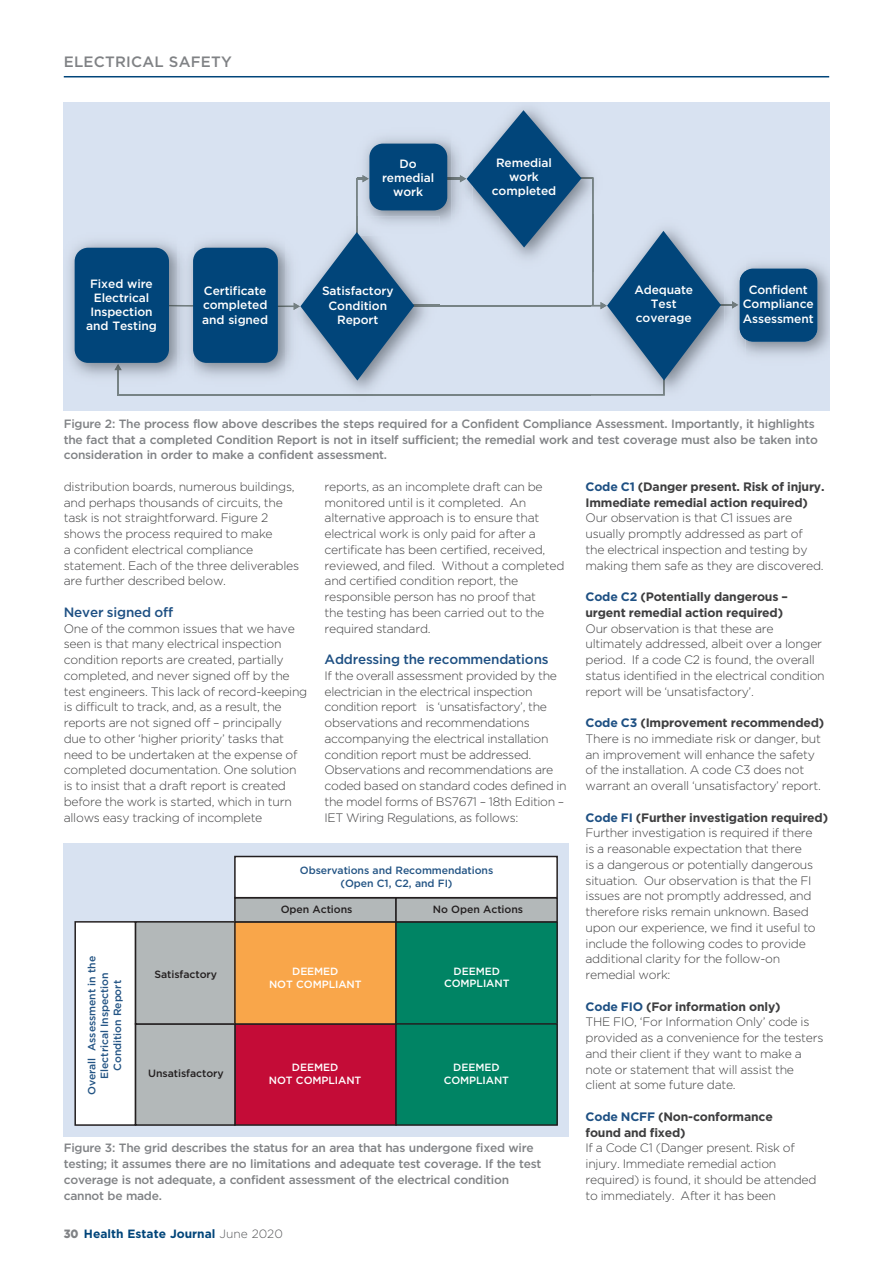
<style>
.page{position:relative;width:893px;height:1263px;background:#fff}
.page>*{position:absolute;margin:0;border:0;box-sizing:border-box;transform-origin:0 0}
.t1{font:500 15px "Gotham";letter-spacing:.015em;color:#808285}
.t2{font:500 13.5px "Gotham";letter-spacing:-.015em;color:#1e5083}
.t3{font:300 12.15px/15.8px "Gotham";letter-spacing:-.02em;color:#3e3e3f}
.t4{font:700 12.15px/15.8px "Gotham";letter-spacing:-.015em;color:#3e3e3f}
.t5{font:500 12px/15.8px "Gotham";letter-spacing:-.02em;color:#808285}
.t6{font:500 12px/14.2px "Gotham";letter-spacing:-.005em;color:#fff;text-align:center}
.t7{font:700 12px "Gotham";color:#01457a}
.t8{font:500 10.5px/12.8px "Gotham";letter-spacing:-.005em;color:#235484;text-align:center}
.t9{font:500 10.5px/12.8px "Gotham";letter-spacing:-.005em;color:#fff;text-align:center}
.t10{font:500 10.5px "Gotham";letter-spacing:-.005em;color:#231f20}
.s1{font-weight:900;color:#808285}
.s2{font-weight:300;color:#57585a}
.s3{color:#1e5083}
.s4{font-weight:700;color:#1e5083}
.s5{font-weight:700}
</style>
<div class="page">
<hr style="left:64px;top:76px;width:765px;height:1px;background:#01457a">
<div style="left:64px;top:844px;width:504px;height:293px;background:#d8e2f1"></div>
<div style="left:235px;top:1024px;width:161px;height:101px;background:#c40c37"></div>
<div style="left:234px;top:1023px;width:163px;height:103px;border:2px solid #231f20"></div>
<div style="left:75px;top:922px;width:61px;height:203px;background:#fff"></div>
<div style="left:74px;top:921px;width:62px;height:205px;border:2px solid #231f20"></div>
<div style="left:136px;top:1024px;width:99px;height:101px;background:#b3b8b9"></div>
<div style="left:135px;top:1023px;width:101px;height:103px;border:2px solid #231f20"></div>
<div style="left:136px;top:922px;width:99px;height:102px;background:#b3b8b9"></div>
<div style="left:135px;top:921px;width:101px;height:104px;border:2px solid #231f20"></div>
<div style="left:235px;top:922px;width:161px;height:102px;background:#f9a64a"></div>
<div style="left:234px;top:921px;width:163px;height:104px;border:2px solid #231f20"></div>
<div style="left:396px;top:922px;width:161px;height:102px;background:#008464"></div>
<div style="left:395px;top:921px;width:163px;height:104px;border:2px solid #231f20"></div>
<div style="left:235px;top:898px;width:161px;height:24px;background:#b3b8b9"></div>
<div style="left:234px;top:897px;width:163px;height:25px;border:2px solid #231f20"></div>
<div style="left:396px;top:898px;width:161px;height:24px;background:#b3b8b9"></div>
<div style="left:395px;top:897px;width:163px;height:25px;border:2px solid #231f20"></div>
<div style="left:235px;top:856px;width:322px;height:42px;background:#fff"></div>
<div style="left:234px;top:856px;width:324px;height:42px;border:2px solid #231f20"></div>
<div style="left:396px;top:1024px;width:161px;height:101px;background:#008464"></div>
<div style="left:395px;top:1023px;width:163px;height:103px;border:2px solid #231f20"></div>
<div style="left:64px;top:102px;width:765px;height:309px;background:#d8e2f1"></div>
<hr style="left:117px;top:369px;width:2px;height:26px;background:#778385">
<hr style="left:118px;top:394px;width:547px;height:1px;background:#778385">
<img style="left:69px;top:241px;width:95px;height:135px">
<svg style="left:114px;top:364px;width:8px;height:12px"></svg>
<div style="left:75px;top:248px;width:94px;height:115px;background:#01457a;border-radius:14px"></div>
<img style="left:746px;top:263px;width:83px;height:92px">
<div style="left:740px;top:269px;width:77px;height:73px;background:#01457a;border-radius:14px"></div>
<img style="left:591px;top:268px;width:155px;height:128px">
<img style="left:591px;top:394px;width:72px;height:1px">
<img style="left:663px;top:381px;width:2px;height:14px">
<img style="left:740px;top:271px;width:6px;height:68px">
<svg style="left:164px;top:110px;width:574px;height:271px"></svg>
<p class="t1" style="left:64px;top:53px;width:169px">ELECTRICAL SAFETY</p>
<p class="t6" style="left:382px;top:156px;width:54px">Do remedial work</p>
<p class="t6" style="left:492px;top:155px;width:66px">Remedial work completed</p>
<p class="t6" style="left:86px;top:276px;width:72px">Fixed wire<br>Electrical<br>Inspection and Testing</p>
<p class="t6" style="left:202px;top:283px;width:67px;text-align:left">Certificate completed and signed</p>
<p class="t6" style="left:322px;top:284px;width:73px">Satisfactory<br>Condition<br>Report</p>
<p class="t6" style="left:634px;top:282px;width:60px">Adequate<br>Test coverage</p>
<p class="t6" style="left:743px;top:282px;width:72px">Confident<br>Compliance<br>Assessment</p>
<p class="t5" style="left:64px;top:415px;width:756px">Figure 2: The process flow above describes the steps required for a Confident Compliance Assessment. Importantly, it highlights the fact that a completed Condition Report is not in itself sufficient; the remedial work and test coverage must also be taken into consideration in order to make a confident assessment.</p>
<p class="t3" style="left:64px;top:479px;width:237px">distribution boards, numerous buildings, and perhaps thousands of circuits, the task is not straightforward. Figure 2 shows the process required to make<br>a confident electrical compliance statement. Each of the three deliverables are further described below.</p>
<p class="t2" style="left:64px;top:604px;width:111px">Never signed off</p>
<p class="t3" style="left:64px;top:621px;width:245px">One of the common issues that we have seen is that many electrical inspection condition reports are created, partially completed, and never signed off by the test engineers. This lack of record-keeping is difficult to track, and, as a result, the reports are not signed off – principally<br>due to other ‘higher priority’ tasks that need to be undertaken at the expense of completed documentation. One solution is to insist that a draft report is created before the work is started, which in turn allows easy tracking of incomplete</p>
<p class="t3" style="left:325px;top:479px;width:241px">reports, as an incomplete draft can be monitored until is it completed. An alternative approach is to ensure that electrical work is only paid for after a certificate has been certified, received, reviewed, and filed. Without a completed and certified condition report, the responsible person has no proof that<br>the testing has been carried out to the required standard.</p>
<p class="t2" style="left:325px;top:652px;width:225px">Addressing the recommendations</p>
<p class="t3" style="left:325px;top:668px;width:244px">If the overall assessment provided by the electrician in the electrical inspection condition report is ‘unsatisfactory’, the observations and recommendations accompanying the electrical installation condition report must be addressed.<br>Observations and recommendations are coded based on standard codes defined in the model forms of BS7671 – 18th Edition – IET Wiring Regulations, as follows:</p>
<p class="t8" style="left:85px;top:1095px;width:141px;rotate:-90deg">Overall Assessment in the<br>Electrical Inspection<br>Condition Report</p>
<p class="t10" style="left:155px;top:968px;width:64px">Satisfactory</p>
<p class="t10" style="left:148px;top:1067px;width:77px">Unsatisfactory</p>
<p class="t8" style="left:300px;top:864px;width:195px">Observations and Recommendations (Open C1, C2, and FI)</p>
<p class="t10" style="left:281px;top:903px;width:73px">Open Actions</p>
<p class="t10" style="left:433px;top:903px;width:92px">No Open Actions</p>
<p class="t9" style="left:269px;top:964px;width:94px">DEEMED<br>NOT COMPLIANT</p>
<p class="t9" style="left:269px;top:1061px;width:94px">DEEMED<br>NOT COMPLIANT</p>
<p class="t9" style="left:444px;top:964px;width:67px">DEEMED<br>COMPLIANT</p>
<p class="t9" style="left:444px;top:1061px;width:67px">DEEMED<br>COMPLIANT</p>
<p class="t5" style="left:64px;top:1140px;width:479px">Figure 3: The grid describes the status for an area that has undergone fixed wire testing; it assumes there are no limitations and adequate test coverage. If the test coverage is not adequate, a confident assessment of the electrical condition cannot be made.</p>
<p class="t7" style="left:64px;top:1226px;width:221px"><span class="s1">30</span> Health Estate Journal <span class="s2">June 2020</span></p>
<p class="t4" style="left:585px;top:478px;width:241px"><span class="s3">Code C1</span> (Danger present. Risk of injury.<br>Immediate remedial action required)</p>
<p class="t3" style="left:585px;top:510px;width:240px">Our observation is that C1 issues are usually promptly addressed as part of the electrical inspection and testing by making them safe as they are discovered.</p>
<p class="t4" style="left:585px;top:589px;width:204px"><span class="s3">Code C2</span> (Potentially dangerous – urgent remedial action required)</p>
<p class="t3" style="left:585px;top:621px;width:241px">Our observation is that these are ultimately addressed, albeit over a longer period. If a code C2 is found, the overall status identified in the electrical condition report will be ‘unsatisfactory’.</p>
<p class="t3" style="left:585px;top:715px;width:240px"><span class="s4">Code C3</span> <span class="s5">(Improvement recommended)<br></span>There is no immediate risk or danger, but an improvement will enhance the safety of the installation. A code C3 does not warrant an overall ‘unsatisfactory’ report.</p>
<p class="t3" style="left:585px;top:810px;width:244px"><span class="s4">Code FI</span> <span class="s5">(Further investigation required)<br></span>Further investigation is required if there<br>is a reasonable expectation that there<br>is a dangerous or potentially dangerous situation. Our observation is that the FI issues are not promptly addressed, and therefore risks remain unknown. Based upon our experience, we find it useful to include the following codes to provide additional clarity for the follow-on remedial work:</p>
<p class="t3" style="left:585px;top:999px;width:239px"><span class="s4">Code FIO</span> <span class="s5">(For information only)<br></span>THE FIO, ‘For Information Only’ code is provided as a convenience for the testers and their client if they want to make a note or statement that will assist the client at some future date.</p>
<p class="t4" style="left:585px;top:1108px;width:189px"><span class="s3">Code NCFF</span> (Non-conformance found and fixed)</p>
<p class="t3" style="left:585px;top:1140px;width:232px">If a Code C1 (Danger present. Risk of injury. Immediate remedial action required) is found, it should be attended to immediately. After it has been</p>
</div>
